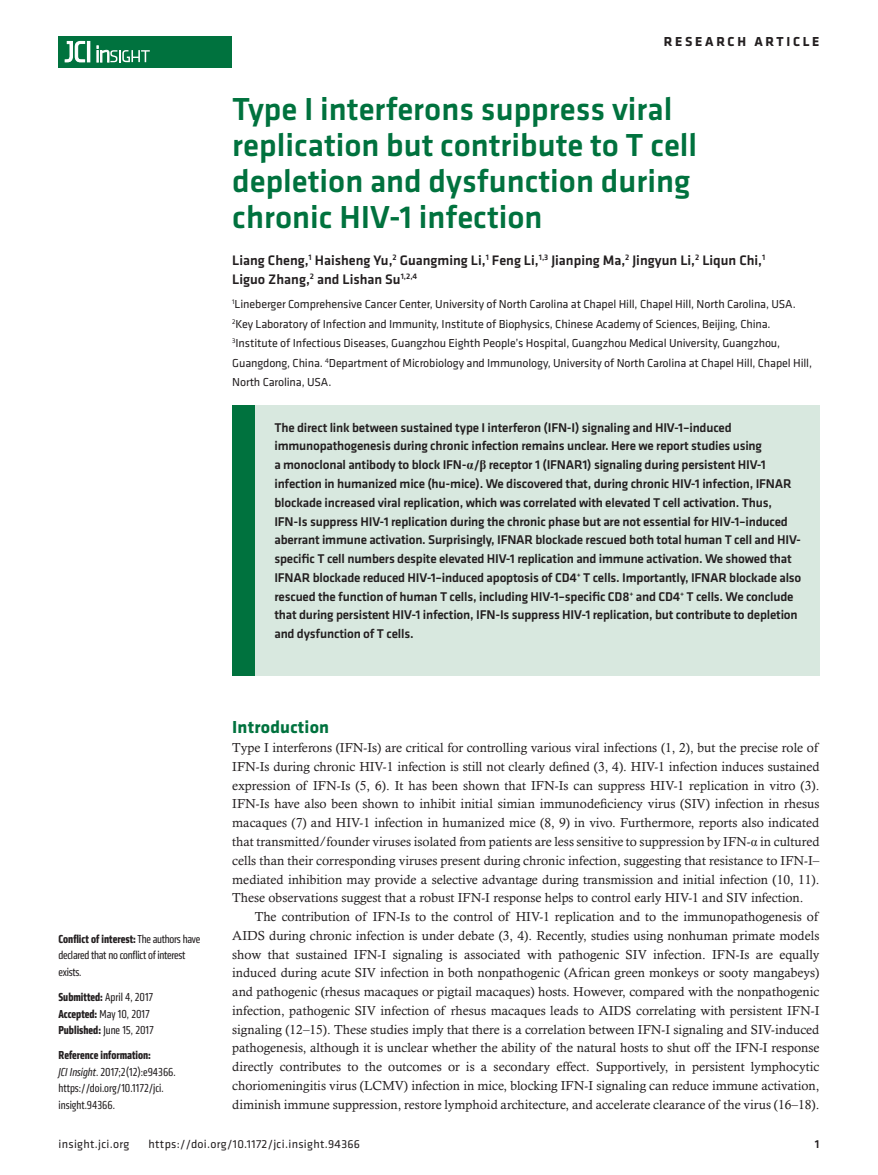
<style>
.page{position:relative;width:878px;height:1175px;background:#fff}
.page>*{position:absolute;margin:0;border:0;box-sizing:border-box;transform-origin:0 0}
.t1{font:500 33px/36px "Klavika Basic";color:#00723e}
.t2{font:700 18px "Klavika";letter-spacing:.01em;color:#00723e}
.t3{font:500 14.25px/19.5px "Klavika Basic";color:#231f20}
.t4{font:700 13.5px "Klavika Basic";letter-spacing:.2em;color:#231f20}
.t5{font:13.2px/18.8px "Calisto MT Std";color:#231f20;text-align:justify}
.t6{font:500 13.2px/18.8px "Klavika Basic";letter-spacing:-.015em;color:#231f20}
.t7{font:12px/19.5px "Klavika";letter-spacing:-.01em;color:#231f20}
.t8{font:condensed 12px/16.5px "Klavika";color:#231f20}
.t9{font:condensed 12px/16.5px "Klavika";letter-spacing:-.02em;color:#231f20}
.t10{font:12px "Klavika Basic";letter-spacing:.025em;color:#231f20}
.t11{font:500 12px "Klavika Basic";color:#231f20}
.s1{font-weight:700}
.s2{font-style:italic}
.s3{font-family:"Times New Roman";font-weight:700}
.s4{font-family:"Times New Roman"}
</style>
<div class="page">
<div style="left:59px;top:36px;width:173px;height:31px;background:#00723e"></div>
<hr style="left:87px;top:41px;width:3px;height:21px;background:#fff">
<svg style="left:64px;top:41px;width:21px;height:22px"></svg>
<svg style="left:97px;top:46px;width:53px;height:16px"></svg>
<div style="left:232px;top:405px;width:587px;height:270px;background:#d8e8df"></div>
<div style="left:232px;top:405px;width:22px;height:270px;background:#00723e"></div>
<p class="t4" style="left:663px;top:32px;width:157px">RESEARCH ARTICLE</p>
<h1 class="t1" style="left:232px;top:91px;width:466px">Type I interferons suppress viral replication but contribute to T cell depletion and dysfunction during chronic HIV-1 infection</h1>
<p class="t3" style="left:232px;top:250px;width:534px">Liang Cheng,<sup>1</sup> Haisheng Yu,<sup>2</sup> Guangming Li,<sup>1</sup> Feng Li,<sup>1,3</sup> Jianping Ma,<sup>2</sup> Jingyun Li,<sup>2</sup> Liqun Chi,<sup>1<br></sup>Liguo Zhang,<sup>2</sup> and Lishan Su<sup>1,2,4</sup></p>
<p class="t7" style="left:232px;top:294px;width:581px"><sup>1</sup>Lineberger Comprehensive Cancer Center, University of North Carolina at Chapel Hill, Chapel Hill, North Carolina, USA.<br><sup>2</sup>Key Laboratory of Infection and Immunity, Institute of Biophysics, Chinese Academy of Sciences, Beijing, China.<br><sup>3</sup>Institute of Infectious Diseases, Guangzhou Eighth People’s Hospital, Guangzhou Medical University, Guangzhou, Guangdong, China. <sup>4</sup>Department of Microbiology and Immunology, University of North Carolina at Chapel Hill, Chapel Hill, North Carolina, USA.</p>
<p class="t9" style="left:59px;top:930px;width:143px"><span class="s1">Conflict of interest:</span> The authors have declared that no conflict of interest exists.</p>
<p class="t8" style="left:59px;top:988px;width:97px"><span class="s1">Submitted:</span> April 4, 2017<br><span class="s1">Accepted:</span> May 10, 2017<br><span class="s1">Published:</span> June 15, 2017</p>
<p class="t8" style="left:59px;top:1046px;width:119px"><span class="s1">Reference information:<br></span><span class="s2">JCI Insight</span>. 2017;2(12):e94366. https://doi.org/10.1172/jci. insight.94366.</p>
<p class="t6" style="left:274px;top:417px;width:528px">The direct link between sustained type I interferon (IFN-I) signaling and HIV-1–induced immunopathogenesis during chronic infection remains unclear. Here we report studies using<br>a monoclonal antibody to block IFN-<span class="s3">α</span>/<span class="s3">β</span> receptor 1 (IFNAR1) signaling during persistent HIV-1 infection in humanized mice (hu-mice). We discovered that, during chronic HIV-1 infection, IFNAR blockade increased viral replication, which was correlated with elevated T cell activation. Thus, IFN-Is suppress HIV-1 replication during the chronic phase but are not essential for HIV-1–induced aberrant immune activation. Surprisingly, IFNAR blockade rescued both total human T cell and HIV&shy;specific T cell numbers despite elevated HIV-1 replication and immune activation. We showed that IFNAR blockade reduced HIV-1–induced apoptosis of CD4<sup>+</sup> T cells. Importantly, IFNAR blockade also rescued the function of human T cells, including HIV-1–specific CD8<sup>+</sup> and CD4<sup>+</sup> T cells. We conclude that during persistent HIV-1 infection, IFN-Is suppress HIV-1 replication, but contribute to depletion and dysfunction of T cells.</p>
<h2 class="t2" style="left:232px;top:714px;width:98px">Introduction</h2>
<p class="t5" style="left:232px;top:738px;width:588px">Type I interferons (IFN-Is) are critical for controlling various viral infections (1, 2), but the precise role of IFN-Is during chronic HIV-1 infection is still not clearly defined (3, 4). HIV-1 infection induces sustained expression of IFN-Is (5, 6). It has been shown that IFN-Is can suppress HIV-1 replication in vitro (3).<br>IFN-Is have also been shown to inhibit initial simian immunodeficiency virus (SIV) infection in rhesus macaques (7) and HIV-1 infection in humanized mice (8, 9) in vivo. Furthermore, reports also indicated that transmitted/founder viruses isolated from patients are less sensitive to suppression by IFN-<span class="s4">α</span> in cultured cells than their corresponding viruses present during chronic infection, suggesting that resistance to IFN-I– mediated inhibition may provide a selective advantage during transmission and initial infection (10, 11).<br>These observations suggest that a robust IFN-I response helps to control early HIV-1 and SIV infection.</p>
<p class="t5" style="left:232px;top:907px;width:588px;text-indent:22px">The contribution of IFN-Is to the control of HIV-1 replication and to the immunopathogenesis of AIDS during chronic infection is under debate (3, 4). Recently, studies using nonhuman primate models show that sustained IFN-I signaling is associated with pathogenic SIV infection. IFN-Is are equally induced during acute SIV infection in both nonpathogenic (African green monkeys or sooty mangabeys) and pathogenic (rhesus macaques or pigtail macaques) hosts. However, compared with the nonpathogenic infection, pathogenic SIV infection of rhesus macaques leads to AIDS correlating with persistent IFN-I signaling (12–15). These studies imply that there is a correlation between IFN-I signaling and SIV-induced pathogenesis, although it is unclear whether the ability of the natural hosts to shut off the IFN-I response directly contributes to the outcomes or is a secondary effect. Supportively, in persistent lymphocytic choriomeningitis virus (LCMV) infection in mice, blocking IFN-I signaling can reduce immune activation, diminish immune suppression, restore lymphoid architecture, and accelerate clearance of the virus (16–18).</p>
<p class="t10" style="left:58px;top:1135px;width:72px">insight.jci.org</p>
<p class="t10" style="left:148px;top:1135px;width:213px">https://doi.org/10.1172/jci.insight.94366</p>
<p class="t11" style="left:814px;top:1135px;width:6px">1</p>
</div>
